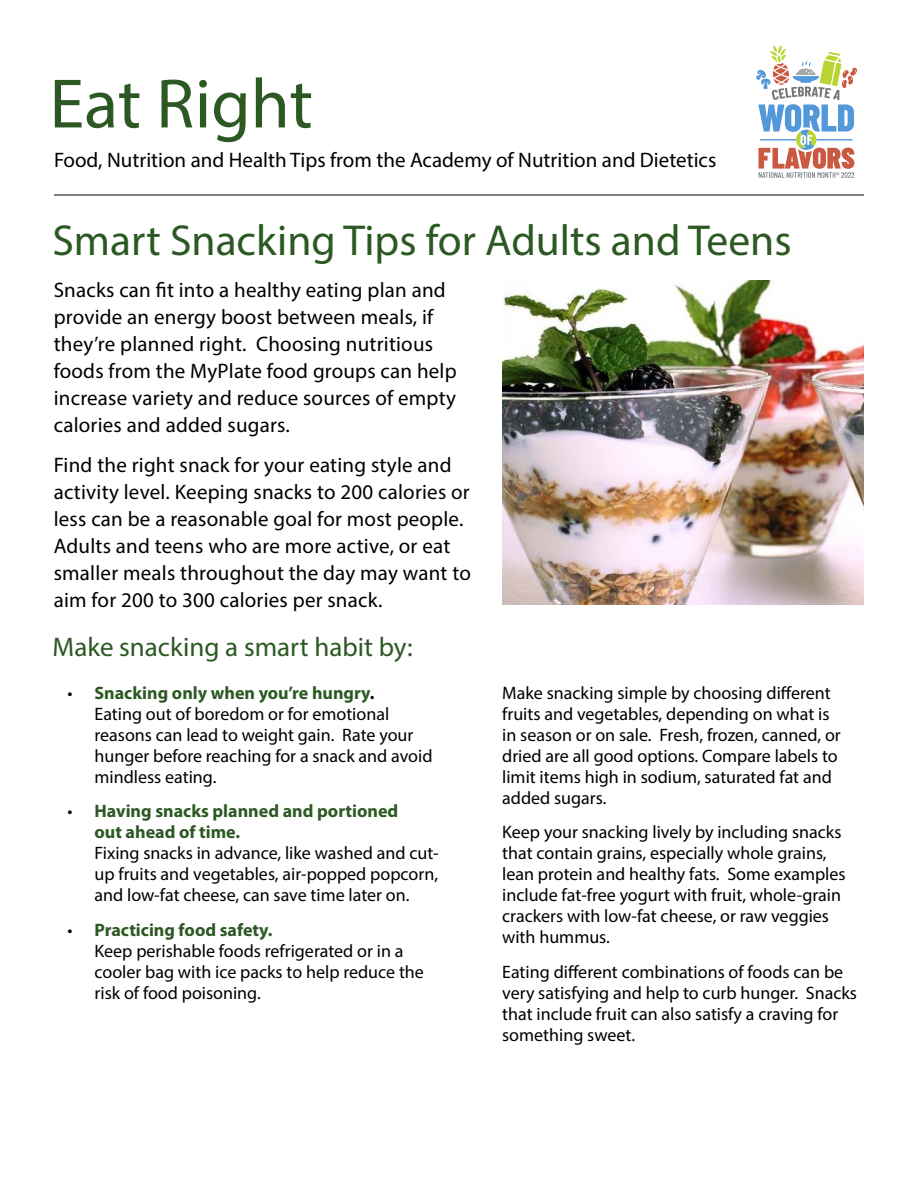
<style>
.page{position:relative;width:918px;height:1188px;background:#fff}
.page>*{position:absolute;margin:0;border:0;box-sizing:border-box;transform-origin:0 0}
.t1{font:70.5px "Myriad Pro";color:#2c5923}
.t2{font:43.5px "Myriad Pro";color:#2c5923}
.t3{font:27px "Myriad Pro";color:#2c5923}
.t4{font:21px/27px "Myriad Pro";letter-spacing:.01em;color:#000}
.t5{font:18px/21px "Myriad Pro";color:#000}
.t6{font:700 18px/21px "Myriad Pro";color:#2c5923}
.s1{font-weight:700;color:#2c5923}
.s2{font-weight:700}
.s3{font-weight:400;color:#000}
</style>
<div class="page">
<hr style="left:54px;top:195px;width:810px;height:1px;background:#000">
<img style="left:502px;top:281px;width:362px;height:324px">
<svg style="left:756px;top:45px;width:101px;height:133px"></svg>
<h1 class="t1" style="left:50px;top:60px;width:265px">Eat Right</h1>
<p class="t4" style="left:54px;top:146px;width:664px">Food, Nutrition and Health Tips from the Academy of Nutrition and Dietetics</p>
<h2 class="t2" style="left:52px;top:214px;width:741px">Smart Snacking Tips for Adults and Teens</h2>
<p class="t4" style="left:54px;top:276px;width:405px">Snacks can fit into a healthy eating plan and provide an energy boost between meals, if they’re planned right. Choosing nutritious foods from the MyPlate food groups can help increase variety and reduce sources of empty calories and added sugars.</p>
<p class="t4" style="left:54px;top:451px;width:419px">Find the right snack for your eating style and activity level. Keeping snacks to 200 calories or less can be a reasonable goal for most people.<br>Adults and teens who are more active, or eat smaller meals throughout the day may want to aim for 200 to 300 calories per snack.</p>
<h3 class="t3" style="left:52px;top:630px;width:362px">Make snacking a smart habit by:</h3>
<p class="t5" style="left:94px;top:682px;width:340px;text-indent:-27px">• <span class="s1">Snacking only when you’re hungry</span><span class="s2">.<br></span>Eating out of boredom or for emotional reasons can lead to weight gain. Rate your hunger before reaching for a snack and avoid mindless eating.</p>
<p class="t6" style="left:94px;top:800px;width:305px;text-indent:-27px"><span class="s3">•</span> Having snacks planned and portioned out ahead of time.</p>
<p class="t5" style="left:94px;top:842px;width:346px;text-align:justify">Fixing snacks in advance, like washed and cut&shy;up fruits and vegetables, air-popped popcorn, and low-fat cheese, can save time later on.</p>
<p class="t5" style="left:94px;top:919px;width:331px;text-indent:-27px">• <span class="s1">Practicing food safety.<br></span>Keep perishable foods refrigerated or in a cooler bag with ice packs to help reduce the risk of food poisoning.</p>
<p class="t5" style="left:502px;top:682px;width:340px">Make snacking simple by choosing different fruits and vegetables, depending on what is in season or on sale. Fresh, frozen, canned, or dried are all good options. Compare labels to limit items high in sodium, saturated fat and added sugars.</p>
<p class="t5" style="left:502px;top:821px;width:345px">Keep your snacking lively by including snacks that contain grains, especially whole grains, lean protein and healthy fats. Some examples include fat-free yogurt with fruit, whole-grain crackers with low-fat cheese, or raw veggies with hummus.</p>
<p class="t5" style="left:502px;top:961px;width:356px">Eating different combinations of foods can be very satisfying and help to curb hunger. Snacks that include fruit can also satisfy a craving for something sweet.</p>
</div>
